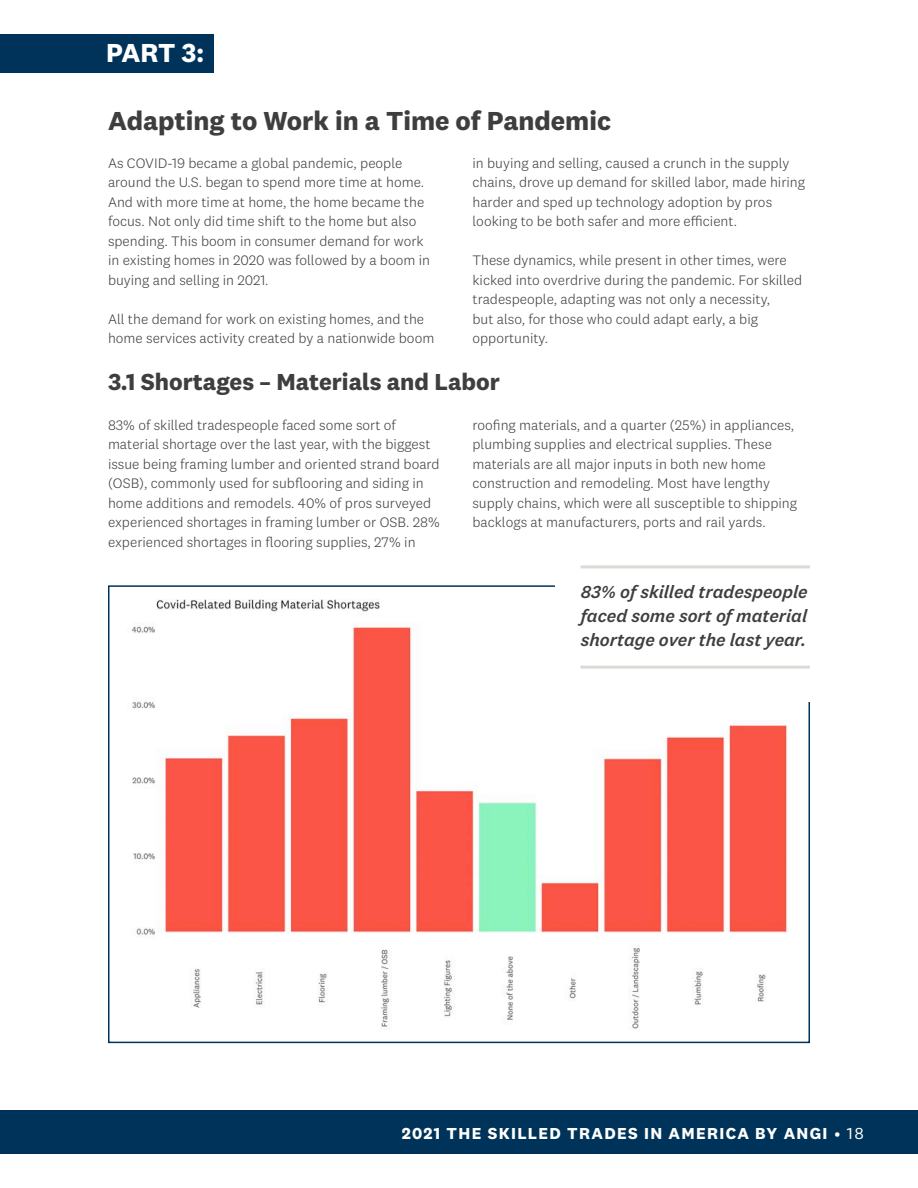
<style>
.page{position:relative;width:918px;height:1188px;background:#fff}
.page>*{position:absolute;margin:0;border:0;box-sizing:border-box;transform-origin:0 0}
.H1__Part_Titles{font:700 27px "National 2";color:#3e3e3f}
.H1__Part_1__2__3{font:700 27px "National 2";color:#fff}
.H2__1_1__1_2__etc{font:700 24px "National 2";color:#3e3e3f}
.Pull_Quotes{font:italic 500 18px/24px "National 2";color:#3e3e3f;text-align:justify}
.t1{font:700 16.5px "National 2";letter-spacing:.08em;color:#fff}
.Body_Text{font:300 14.25px/19.5px "National 2";color:#3e3e3f}
.s1{font-weight:400}
</style>
<div class="page">
<div style="left:0;top:1110px;width:918px;height:43px;background:#003359"></div>
<img style="left:131px;top:599px;width:656px;height:430px">
<div style="left:555px;top:548px;width:299px;height:154px;background:#fff"></div>
<hr style="left:580px;top:666px;width:230px;height:3px;background:#dcdad5">
<hr style="left:580px;top:565px;width:230px;height:3px;background:#dcdad5">
<div style="left:0;top:34px;width:214px;height:38px;background:#003359"></div>
<p class="H1__Part_1__2__3" style="left:106px;top:36px;width:99px">PART 3:</p>
<p class="H1__Part_Titles" style="left:108px;top:104px;width:505px">Adapting to Work in a Time of Pandemic</p>
<p class="Body_Text" style="left:108px;top:153px;width:324px">As COVID-19 became a global pandemic, people around the U.S. began to spend more time at home.<br>And with more time at home, the home became the focus. Not only did time shift to the home but also spending. This boom in consumer demand for work in existing homes in 2020 was followed by a boom in buying and selling in 2021.</p>
<p class="Body_Text" style="left:108px;top:309px;width:328px">All the demand for work on existing homes, and the home services activity created by a nationwide boom</p>
<p class="Body_Text" style="left:473px;top:153px;width:334px">in buying and selling, caused a crunch in the supply chains, drove up demand for skilled labor, made hiring harder and sped up technology adoption by pros looking to be both safer and more efficient.</p>
<p class="Body_Text" style="left:473px;top:250px;width:331px">These dynamics, while present in other times, were kicked into overdrive during the pandemic. For skilled tradespeople, adapting was not only a necessity,<br>but also, for those who could adapt early, a big opportunity.</p>
<p class="H2__1_1__1_2__etc" style="left:108px;top:367px;width:393px">3.1 Shortages – Materials and Labor</p>
<p class="Body_Text" style="left:108px;top:415px;width:333px">83% of skilled tradespeople faced some sort of material shortage over the last year, with the biggest issue being framing lumber and oriented strand board (OSB), commonly used for subflooring and siding in home additions and remodels. 40% of pros surveyed experienced shortages in framing lumber or OSB. 28% experienced shortages in flooring supplies, 27% in</p>
<p class="Body_Text" style="left:473px;top:415px;width:326px">roofing materials, and a quarter (25%) in appliances, plumbing supplies and electrical supplies. These materials are all major inputs in both new home construction and remodeling. Most have lengthy supply chains, which were all susceptible to shipping backlogs at manufacturers, ports and rail yards.</p>
<p class="Pull_Quotes" style="left:580px;top:579px;width:230px">83% of skilled tradespeople faced some sort of material shortage over the last year.</p>
<p class="t1" style="left:402px;top:1123px;width:464px">2021 THE SKILLED TRADES IN AMERICA BY ANGI <span class="s1">• 18</span></p>
</div>
